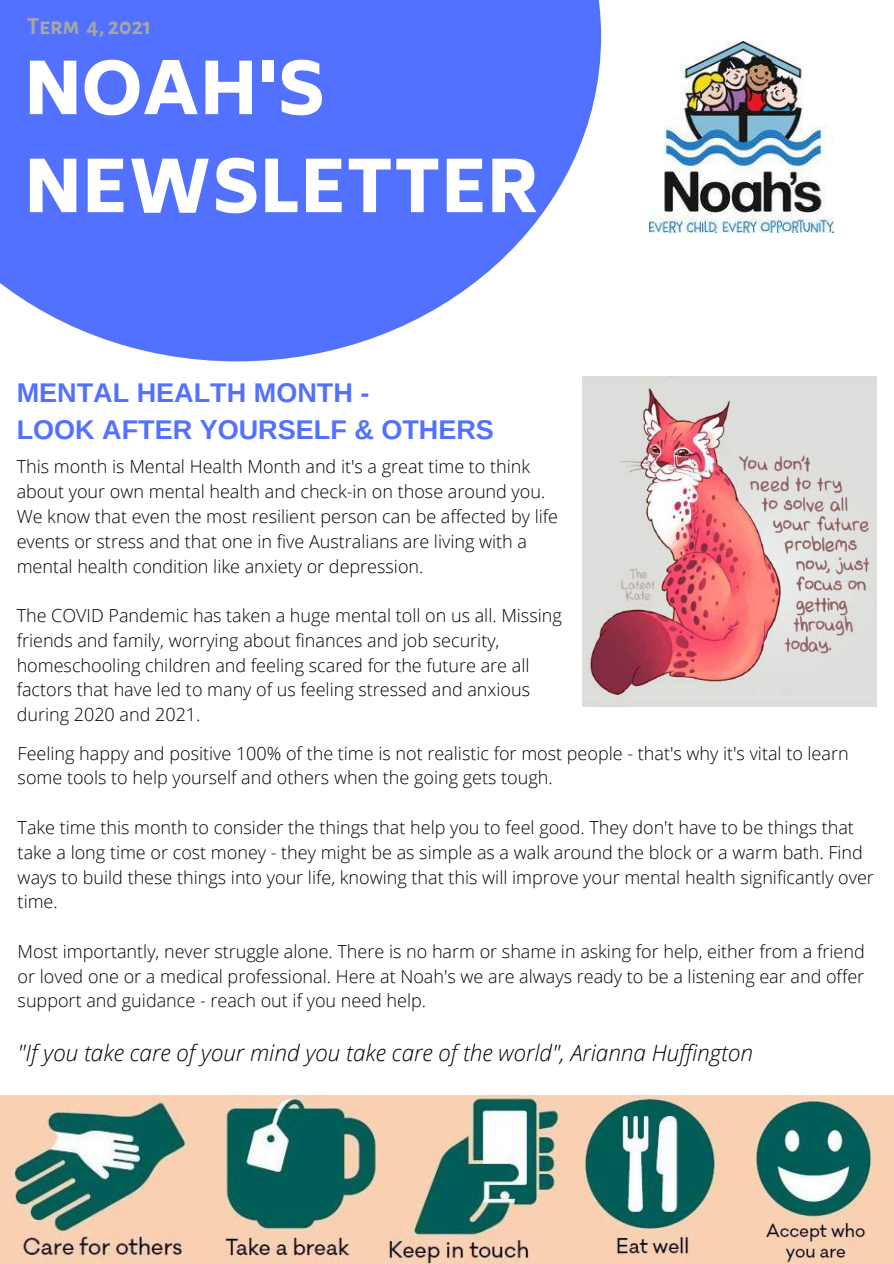
<style>
.page{position:relative;width:894px;height:1264px;background:#fff}
.page>*{position:absolute;margin:0;border:0;box-sizing:border-box;transform-origin:0 0}
.t1{font:800 70.5px/97.9px "Biryani";color:#fff}
.t2{font:700 27px/37.2px "Arimo";color:#5271ff}
.t3{font:700 24px "Alegreya Sans SC";color:#a6a6a6}
.t4{font:italic 300 22.5px "Open Sans";color:#000}
.t5{font:300 18px/24.8px "Open Sans";color:#000}
</style>
<div class="page">
<svg style="left:0;top:0;width:601px;height:361px;background:#6a85ff"></svg>
<img style="left:649px;top:41px;width:184px;height:191px">
<img style="left:199px;top:1095px;width:183px;height:168px">
<img style="left:382px;top:1095px;width:344px;height:168px">
<img style="left:0;top:1095px;width:199px;height:168px">
<img style="left:582px;top:376px;width:294px;height:330px">
<img style="left:726px;top:1095px;width:167px;height:168px">
<h3 class="t3" style="left:27px;top:15px;width:126px">Term 4, 2021</h3>
<h1 class="t1" style="left:24px;top:41px;width:516px">NOAH'S<br>NEWSLETTER</h1>
<h2 class="t2" style="left:17px;top:374px;width:478px">MENTAL HEALTH MONTH -<br>LOOK AFTER YOURSELF &amp; OTHERS</h2>
<p class="t5" style="left:17px;top:454px;width:543px">This month is Mental Health Month and it's a great time to think about your own mental health and check-in on those around you.<br>We know that even the most resilient person can be affected by life events or stress and that one in five Australians are living with a mental health condition like anxiety or depression.</p>
<p class="t5" style="left:17px;top:602px;width:546px">The COVID Pandemic has taken a huge mental toll on us all. Missing friends and family, worrying about finances and job security, homeschooling children and feeling scared for the future are all factors that have led to many of us feeling stressed and anxious during 2020 and 2021.</p>
<p class="t5" style="left:18px;top:740px;width:832px">Feeling happy and positive 100% of the time is not realistic for most people - that's why it's vital to learn some tools to help yourself and others when the going gets tough.</p>
<p class="t5" style="left:18px;top:814px;width:857px">Take time this month to consider the things that help you to feel good. They don't have to be things that take a long time or cost money - they might be as simple as a walk around the block or a warm bath. Find ways to build these things into your life, knowing that this will improve your mental health significantly over time.</p>
<p class="t5" style="left:18px;top:938px;width:848px;text-align:justify">Most importantly, never struggle alone. There is no harm or shame in asking for help, either from a friend or loved one or a medical professional. Here at Noah's we are always ready to be a listening ear and offer support and guidance - reach out if you need help.</p>
<p class="t4" style="left:18px;top:1037px;width:736px">"If you take care of your mind you take care of the world", Arianna Huffington</p>
</div>
